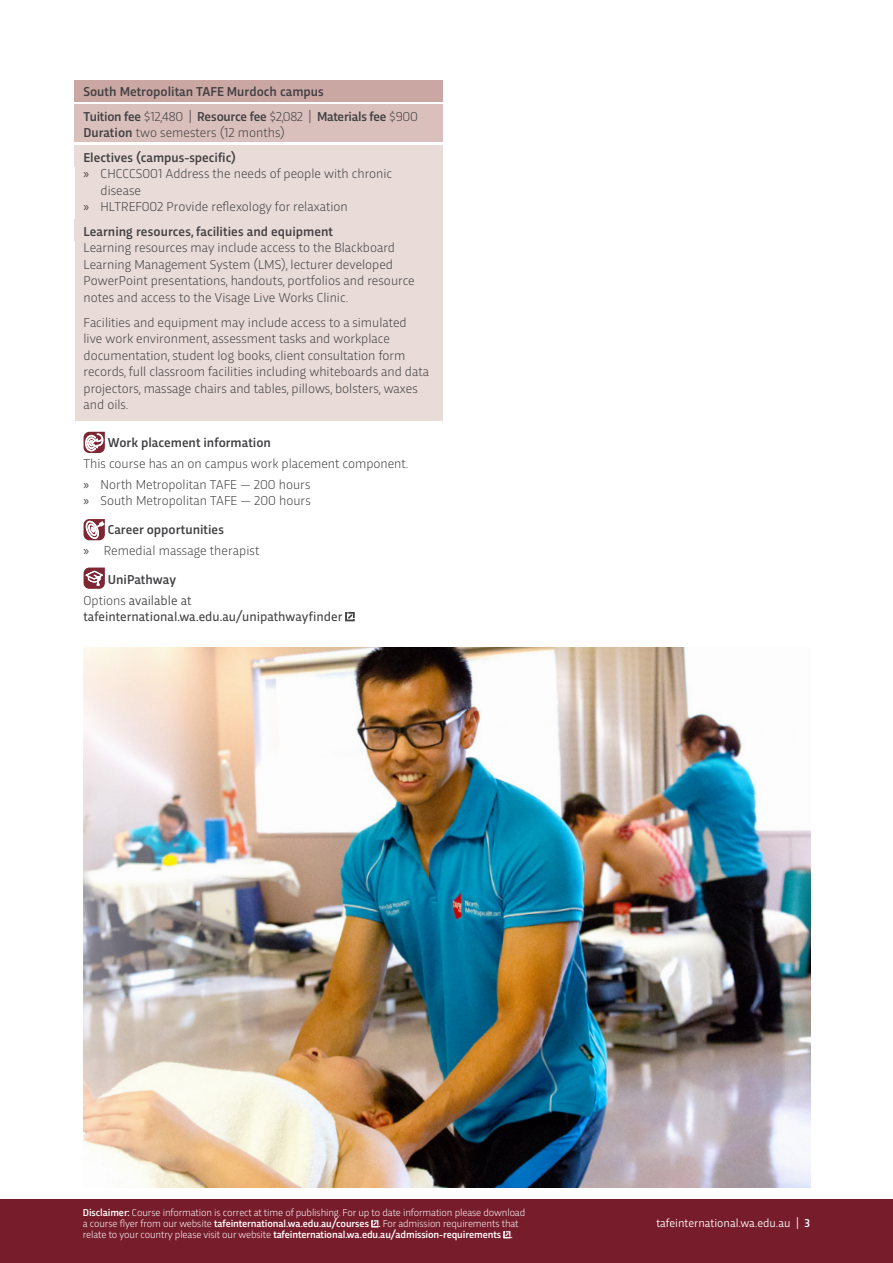
<style>
.page{position:relative;width:893px;height:1263px;background:#fff}
.page>*{position:absolute;margin:0;border:0;box-sizing:border-box;transform-origin:0 0}
.t1{font:300 13.5px/16.5px "Trasandina";color:#414042}
.t2{font:500 13.5px/24.8px "Trasandina";color:#414042}
.t3{font:13.5px/16.5px "Trasandina";color:#414042}
.t4{font:12px "Trasandina";color:#fff}
.t5{font:300 10.5px/10.9px "Trasandina";letter-spacing:-.01em;color:#fff}
.s1{font-weight:300}
.s2{font-family:"Myriad Pro";font-weight:400}
.s3{font-weight:500}
.s4{font-style:inherit}
</style>
<div class="page">
<div style="left:0;top:1199px;width:893px;height:64px;background:#771c2b"></div>
<svg style="left:371px;top:1220px;width:7px;height:7px"></svg>
<svg style="left:503px;top:1231px;width:7px;height:7px"></svg>
<div style="left:74px;top:80px;width:369px;height:22px;background:#caa7a2"></div>
<div style="left:74px;top:104px;width:369px;height:22px;background:#d9c0bc"></div>
<div style="left:74px;top:120px;width:369px;height:22px;background:#d9c0bc"></div>
<div style="left:74px;top:145px;width:369px;height:22px;background:#e8dbd8"></div>
<div style="left:75px;top:164px;width:368px;height:34px;background:#e8dbd8"></div>
<div style="left:75px;top:197px;width:368px;height:26px;background:#e8dbd8"></div>
<div style="left:74px;top:219px;width:369px;height:22px;background:#e8dbd8"></div>
<div style="left:75px;top:238px;width:368px;height:76px;background:#e8dbd8"></div>
<div style="left:75px;top:312px;width:368px;height:109px;background:#e8dbd8"></div>
<svg style="left:84px;top:432px;width:21px;height:21px"></svg>
<svg style="left:84px;top:519px;width:21px;height:21px"></svg>
<svg style="left:84px;top:567px;width:21px;height:22px"></svg>
<svg style="left:345px;top:612px;width:10px;height:9px"></svg>
<img style="left:83px;top:647px;width:727px;height:541px">
<p class="t2" style="left:84px;top:78px;width:336px">South Metropolitan TAFE Murdoch campus<br>Tuition fee <span class="s1">$12,480 |</span> Resource fee <span class="s1">$2,082 |</span> Materials fee <span class="s1">$900</span></p>
<p class="t2" style="left:84px;top:119px;width:203px">Duration <span class="s1">two semesters (12 months)<br></span>Electives (campus-specific)</p>
<p class="t1" style="left:84px;top:164px;width:310px"><span class="s2">»</span> CHCCCS001 Address the needs of people with chronic</p>
<p class="t1" style="left:101px;top:181px;width:42px">disease</p>
<p class="t1" style="left:84px;top:197px;width:266px"><span class="s2">»</span> HLTREF002 Provide reflexology for relaxation</p>
<p class="t2" style="left:84px;top:218px;width:251px">Learning resources, facilities and equipment</p>
<p class="t1" style="left:84px;top:239px;width:333px">Learning resources may include access to the Blackboard Learning Management System (LMS), lecturer developed PowerPoint presentations, handouts, portfolios and resource notes and access to the Visage Live Works Clinic.</p>
<p class="t1" style="left:84px;top:313px;width:347px">Facilities and equipment may include access to a simulated<br>live work environment, assessment tasks and workplace documentation, student log books, client consultation form records, full classroom facilities including whiteboards and data projectors, massage chairs and tables, pillows, bolsters, waxes and oils.</p>
<p class="t2" style="left:108px;top:429px;width:165px">Work placement information</p>
<p class="t1" style="left:84px;top:452px;width:326px;line-height:20.7px">This course has an on campus work placement component. <span class="s2">»</span> North Metropolitan TAFE — 200 hours</p>
<p class="t1" style="left:108px;top:485px;width:204px;line-height:29.2px;text-indent:-24px"><span class="s2">»</span> South Metropolitan TAFE — 200 hours<br><span class="s3">Career opportunities</span></p>
<p class="t1" style="left:108px;top:535px;width:153px;line-height:29.2px;text-indent:-24px"><span class="s2">»</span> Remedial massage therapist<br><span class="s3">UniPathway</span></p>
<p class="t3" style="left:84px;top:591px;width:260px"><span class="s1">Options</span> <span class="s4">available at </span>tafeinternational.wa.edu.au/unipathwayfinder</p>
<p class="t5" style="left:83px;top:1207px;width:444px"><span class="s3">Disclaimer:</span> Course information is correct at time of publishing. For up to date information please download a course flyer from our website <span class="s3">tafeinternational.wa.edu.au/courses .</span> For admission requirements that relate to your country please visit our website <span class="s3">tafeinternational.wa.edu.au/admission-requirements .</span></p>
<p class="t4" style="left:656px;top:1214px;width:155px">tafeinternational.wa.edu.au | <span class="s3">3</span></p>
</div>
